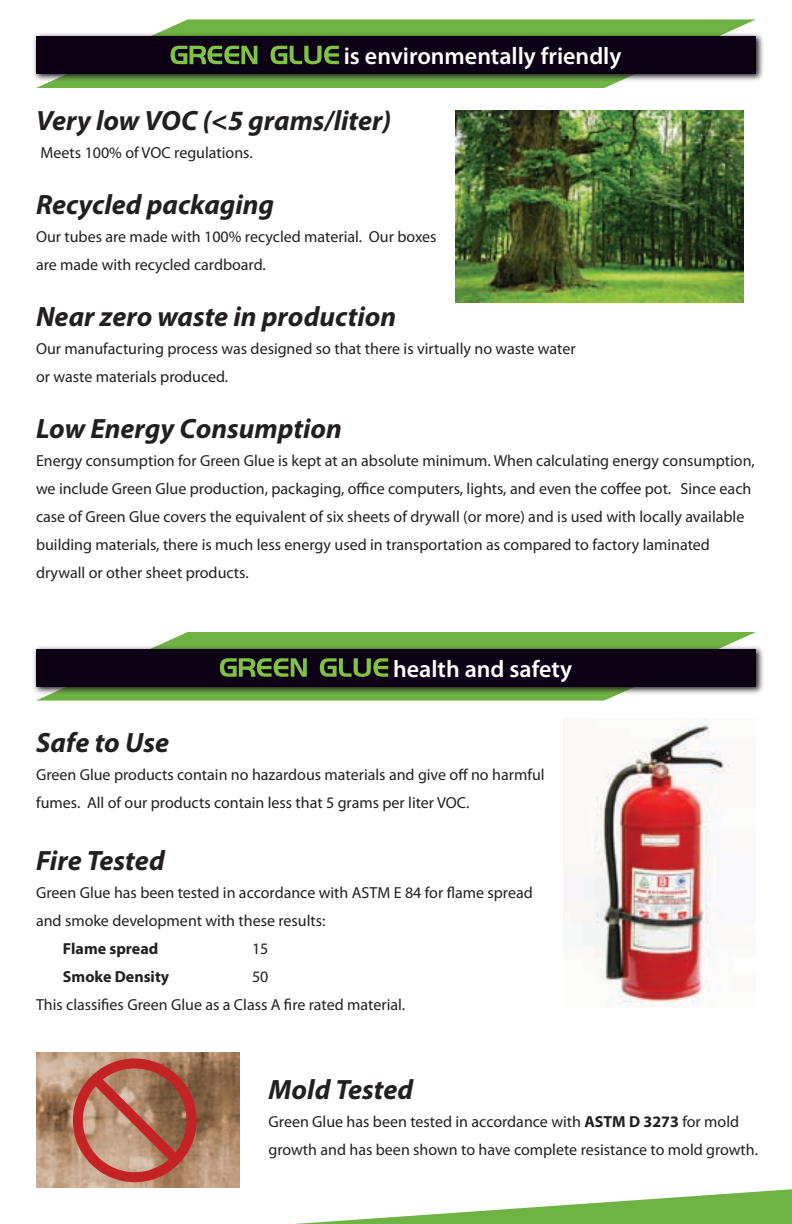
<style>
.page{position:relative;width:792px;height:1224px;background:#fff}
.page>*{position:absolute;margin:0;border:0;box-sizing:border-box;transform-origin:0 0}
.t1{font:italic 700 28px "Myriad Pro";color:#231f20}
.t2{font:600 24px "Myriad Pro";color:#fff}
.t3{font:16px/28px "Myriad Pro";color:#231f20}
.t4{font:700 16px "Myriad Pro";color:#231f20}
.s1{font-weight:700}
</style>
<div class="page">
<svg style="left:295px;top:1189px;width:497px;height:35px"></svg>
<img style="left:583px;top:719px;width:150px;height:289px">
<svg style="left:36px;top:632px;width:720px;height:69px;fill:#6fb344"></svg>
<svg style="left:36px;top:19px;width:720px;height:69px;fill:#6fb344"></svg>
<svg style="left:33px;top:644px;width:730px;height:51px;background:#789e5f"></svg>
<div style="left:36px;top:649px;width:720px;height:38px;background:#0d0116"></div>
<svg style="left:220px;top:658px;width:87px;height:19px"></svg>
<svg style="left:320px;top:658px;width:68px;height:19px"></svg>
<img style="left:455px;top:111px;width:288px;height:192px">
<svg style="left:33px;top:32px;width:730px;height:50px;background:#769b5e"></svg>
<div style="left:36px;top:36px;width:720px;height:38px;background:#0d0116"></div>
<svg style="left:171px;top:46px;width:86px;height:18px"></svg>
<svg style="left:271px;top:46px;width:68px;height:18px"></svg>
<img style="left:36px;top:1053px;width:204px;height:135px">
<div style="left:73px;top:1059px;width:124px;height:123px;border:10px solid #c42326;border-radius:50%"></div>
<svg style="left:80px;top:1063px;width:110px;height:111px;background:#b56e5b"></svg>
<h2 class="t2" style="left:344px;top:41px;width:279px">is environmentally friendly</h2>
<h1 class="t1" style="left:36px;top:102px;width:357px">Very low VOC (&lt;5 grams/liter)</h1>
<p class="t3" style="left:41px;top:138px;width:214px">Meets 100% of VOC regulations.</p>
<h1 class="t1" style="left:36px;top:186px;width:240px">Recycled packaging</h1>
<p class="t3" style="left:36px;top:222px;width:402px">Our tubes are made with 100% recycled material. Our boxes are made with recycled cardboard.</p>
<h1 class="t1" style="left:36px;top:298px;width:362px">Near zero waste in production</h1>
<p class="t3" style="left:36px;top:334px;width:541px">Our manufacturing process was designed so that there is virtually no waste water or waste materials produced.</p>
<h1 class="t1" style="left:36px;top:410px;width:308px">Low Energy Consumption</h1>
<p class="t3" style="left:36px;top:446px;width:720px">Energy consumption for Green Glue is kept at an absolute minimum. When calculating energy consumption, we include Green Glue production, packaging, office computers, lights, and even the coffee pot. Since each case of Green Glue covers the equivalent of six sheets of drywall (or more) and is used with locally available building materials, there is much less energy used in transportation as compared to factory laminated drywall or other sheet products.</p>
<h2 class="t2" style="left:393px;top:654px;width:180px">health and safety</h2>
<h1 class="t1" style="left:36px;top:724px;width:135px">Safe to Use</h1>
<p class="t3" style="left:36px;top:760px;width:510px">Green Glue products contain no hazardous materials and give off no harmful fumes. All of our products contain less that 5 grams per liter VOC.</p>
<h1 class="t1" style="left:36px;top:842px;width:130px">Fire Tested</h1>
<p class="t3" style="left:36px;top:878px;width:498px">Green Glue has been tested in accordance with ASTM E 84 for flame spread and smoke development with these results:</p>
<p class="t4" style="left:63px;top:938px;width:97px">Flame spread</p>
<p class="t3" style="left:252px;top:934px;width:18px">15</p>
<p class="t4" style="left:63px;top:966px;width:108px">Smoke Density</p>
<p class="t3" style="left:36px;top:962px;width:371px;text-indent:216px">50<br>This classifies Green Glue as a Class A fire rated material.</p>
<h1 class="t1" style="left:269px;top:1071px;width:146px">Mold Tested</h1>
<p class="t3" style="left:269px;top:1107px;width:491px">Green Glue has been tested in accordance with <span class="s1">ASTM D 3273</span> for mold growth and has been shown to have complete resistance to mold growth.</p>
</div>
